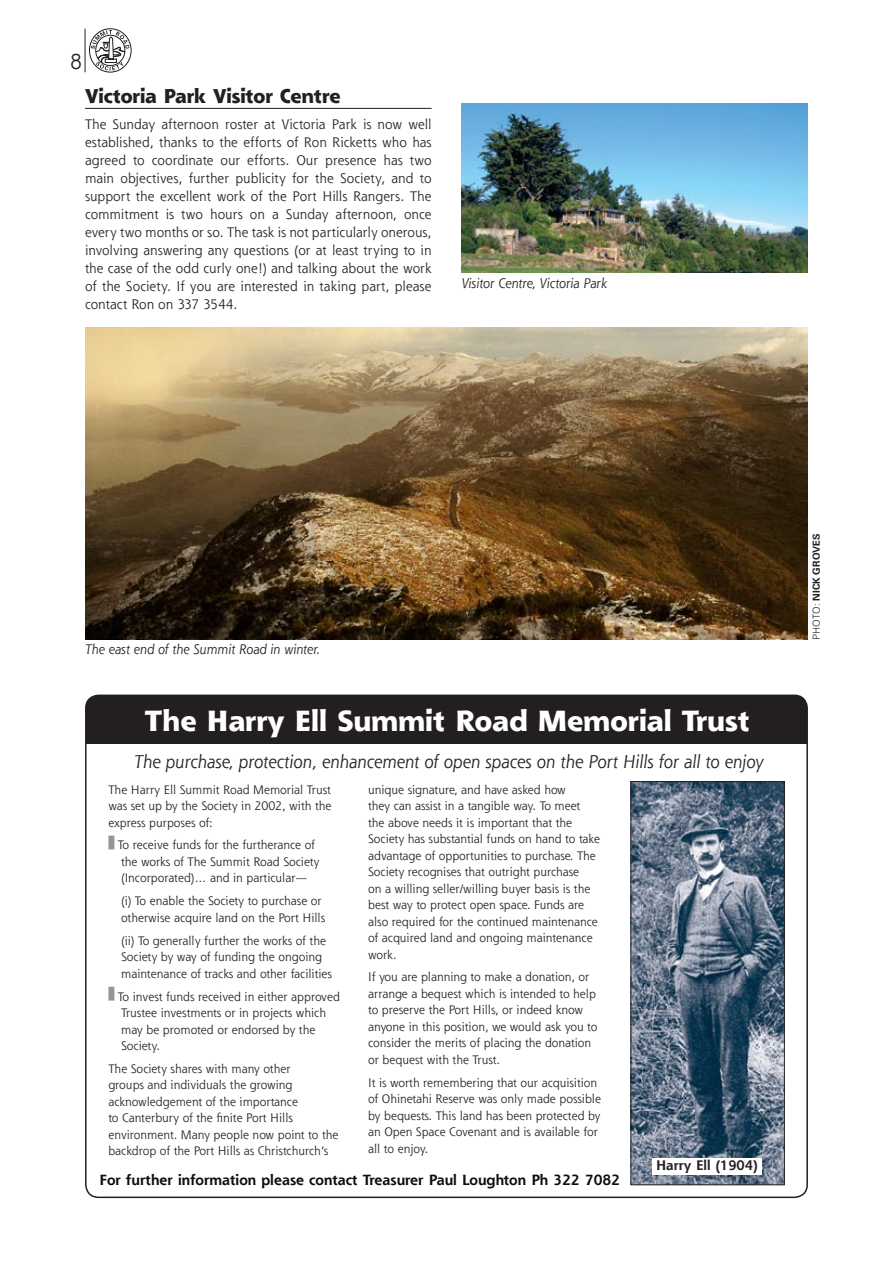
<style>
.page{position:relative;width:893px;height:1263px;background:#fff}
.page>*{position:absolute;margin:0;border:0;box-sizing:border-box;transform-origin:0 0}
.t1{font:800 28.5px "Shannon";color:#fff}
.t2{font:21px "Shannon";color:#231f20}
.t3{font:800 19.5px "Shannon";letter-spacing:-.005em;color:#231f20}
.t4{font:italic 18px "Shannon";color:#231f20}
.t5{font:700 14.4px "Shannon";color:#0d0d11}
.t6{font:13.5px/18px "Shannon";color:#231f20;text-align:justify}
.t7{font:italic 13.5px "Shannon";color:#231f20}
.t8{font:700 13.5px "Shannon";color:#231f20}
.t9{font:12px/16.5px "Shannon";color:#231f20}
.t10{font:700 9.75px "Univers";color:#231f20}
.s1{font-weight:300}
</style>
<div class="page">
<div style="left:89px;top:29px;width:42px;height:43px;border:1px solid #231f20;border-radius:50%"></div>
<svg style="left:91px;top:30px;width:38px;height:41px"></svg>
<hr style="left:85px;top:29px;width:1px;height:43px;background:#231f20">
<div style="left:86px;top:695px;width:721px;height:49px;background:#231f20"></div>
<img style="left:633px;top:783px;width:149px;height:400px">
<div style="left:631px;top:781px;width:153px;height:404px;border:1px solid #231f20"></div>
<hr style="left:85px;top:108px;width:347px;height:1px;background:#231f20">
<img style="left:461px;top:103px;width:347px;height:169px">
<svg style="left:108px;top:836px;width:6px;height:13px"></svg>
<svg style="left:108px;top:987px;width:6px;height:13px"></svg>
<div style="left:652px;top:1157px;width:110px;height:17px;background:#fff"></div>
<img style="left:85px;top:327px;width:723px;height:312px">
<h2 class="t2" style="left:70px;top:48px;width:14px">8</h2>
<h3 class="t3" style="left:85px;top:83px;width:257px">Victoria Park Visitor Centre</h3>
<p class="t6" style="left:85px;top:115px;width:348px">The Sunday afternoon roster at Victoria Park is now well established, thanks to the efforts of Ron Ricketts who has agreed to coordinate our efforts. Our presence has two main objectives, further publicity for the Society, and to support the excellent work of the Port Hills Rangers. The commitment is two hours on a Sunday afternoon, once every two months or so. The task is not particularly onerous, involving answering any questions (or at least trying to in the case of the odd curly one!) and talking about the work of the Society. If you are interested in taking part, please contact Ron on 337 3544.</p>
<p class="t7" style="left:461px;top:274px;width:147px">Visitor Centre, Victoria Park</p>
<p class="t7" style="left:85px;top:641px;width:237px">The east end of the Summit Road in winter.</p>
<h1 class="t1" style="left:145px;top:702px;width:606px">The Harry Ell Summit Road Memorial Trust</h1>
<h3 class="t4" style="left:134px;top:750px;width:631px">The purchase, protection, enhancement of open spaces on the Port Hills for all to enjoy</h3>
<p class="t9" style="left:108px;top:781px;width:225px;text-align:justify">The Harry Ell Summit Road Memorial Trust was set up by the Society in 2002, with the express purposes of:</p>
<p class="t9" style="left:118px;top:837px;width:203px">To receive funds for the furtherance of the works of The Summit Road Society (Incorporated)… and in particular—</p>
<p class="t9" style="left:121px;top:892px;width:205px">(i) To enable the Society to purchase or otherwise acquire land on the Port Hills</p>
<p class="t9" style="left:121px;top:932px;width:212px">(ii) To generally further the works of the<br>Society by way of funding the ongoing maintenance of tracks and other facilities</p>
<p class="t9" style="left:118px;top:988px;width:223px">To invest funds received in either approved<br>Trustee investments or in projects which may be promoted or endorsed by the<br>Society.</p>
<p class="t9" style="left:108px;top:1060px;width:232px">The Society shares with many other<br>groups and individuals the growing acknowledgement of the importance<br>to Canterbury of the finite Port Hills environment. Many people now point to the backdrop of the Port Hills as Christchurch’s</p>
<p class="t9" style="left:368px;top:781px;width:233px">unique signature, and have asked how<br>they can assist in a tangible way. To meet<br>the above needs it is important that the Society has substantial funds on hand to take advantage of opportunities to purchase. The Society recognises that outright purchase<br>on a willing seller/willing buyer basis is the best way to protect open space. Funds are also required for the continued maintenance of acquired land and ongoing maintenance work.</p>
<p class="t9" style="left:368px;top:969px;width:231px">If you are planning to make a donation, or arrange a bequest which is intended to help to preserve the Port Hills, or indeed know anyone in this position, we would ask you to consider the merits of placing the donation or bequest with the Trust.</p>
<p class="t9" style="left:368px;top:1074px;width:234px">It is worth remembering that our acquisition of Ohinetahi Reserve was only made possible by bequests. This land has been protected by an Open Space Covenant and is available for all to enjoy.</p>
<p class="t5" style="left:100px;top:1170px;width:522px">For further information please contact Treasurer Paul Loughton Ph 322 7082</p>
<p class="t8" style="left:656px;top:1157px;width:103px">Harry Ell (1904)</p>
<p class="t10" style="left:811px;top:640px;width:108px;rotate:-90deg"><span class="s1">PHOTO:</span> NICK GROVES</p>
</div>
